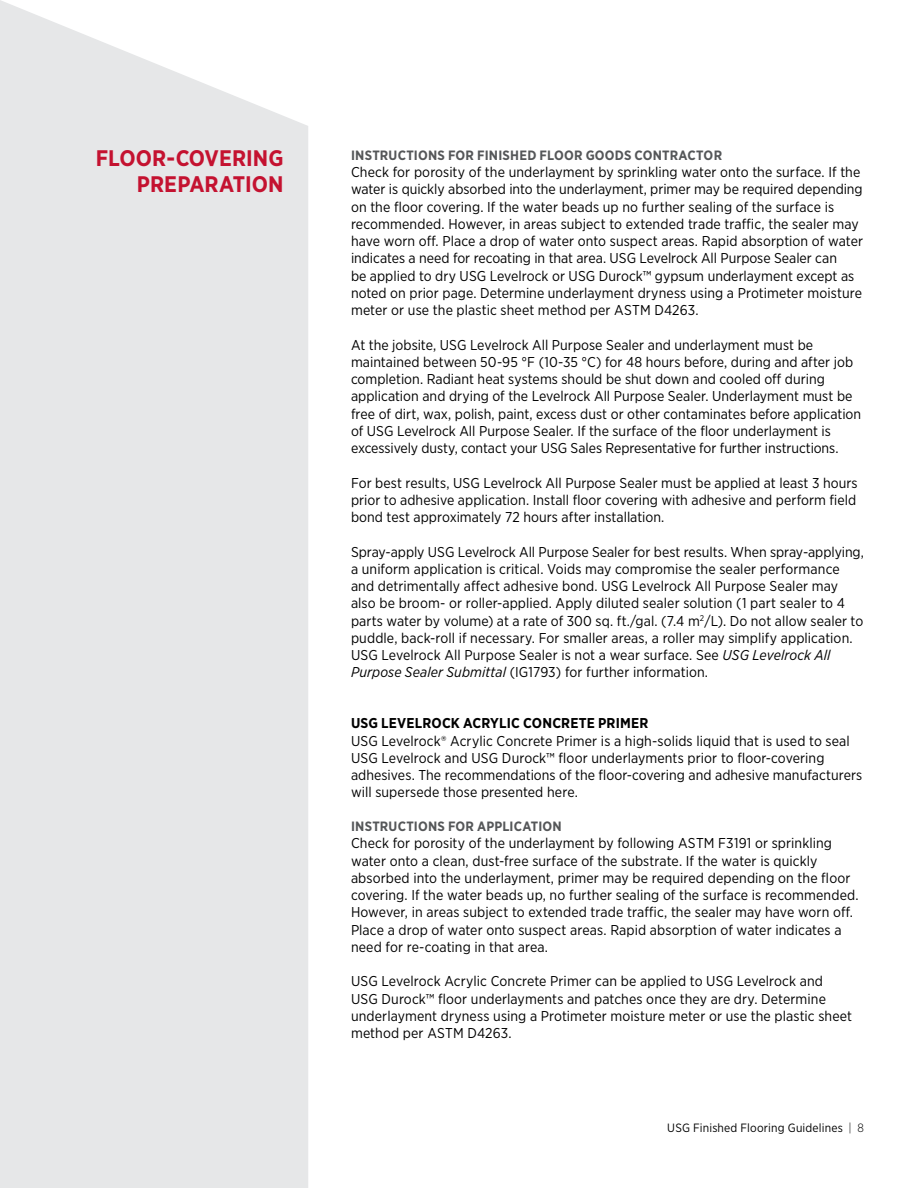
<style>
.page{position:relative;width:918px;height:1188px;background:#fff}
.page>*{position:absolute;margin:0;border:0;box-sizing:border-box;transform-origin:0 0}
.t1{font:700 22.5px/25.5px "Gotham Narrow";color:#c41230;text-align:right}
.t2{font:14.25px/17.2px "Gotham Narrow";letter-spacing:.005em;color:#000}
.t3{font:700 14.25px "Gotham Narrow";letter-spacing:.01em;color:#000}
.t4{font:700 13.5px "Gotham Narrow";letter-spacing:.015em;color:#555759}
.t5{font:12px "Gotham Narrow";letter-spacing:.015em;color:#000}
.s1{font-style:italic}
.s2{font-weight:300}
</style>
<div class="page">
<div style="left:0;top:0;width:308px;height:1188px;background:#e6e7e8"></div>
<h1 class="t1" style="left:96px;top:146px;width:189px">FLOOR-COVERING<br>PREPARATION</h1>
<p class="t4" style="left:351px;top:146px;width:373px">INSTRUCTIONS FOR FINISHED FLOOR GOODS CONTRACTOR</p>
<p class="t2" style="left:351px;top:163px;width:514px">Check for porosity of the underlayment by sprinkling water onto the surface. If the water is quickly absorbed into the underlayment, primer may be required depending on the floor covering. If the water beads up no further sealing of the surface is recommended. However, in areas subject to extended trade traffic, the sealer may have worn off. Place a drop of water onto suspect areas. Rapid absorption of water indicates a need for recoating in that area. USG Levelrock All Purpose Sealer can<br>be applied to dry USG Levelrock or USG Durock™ gypsum underlayment except as noted on prior page. Determine underlayment dryness using a Protimeter moisture meter or use the plastic sheet method per ASTM D4263.</p>
<p class="t2" style="left:351px;top:336px;width:512px">At the jobsite, USG Levelrock All Purpose Sealer and underlayment must be maintained between 50-95 °F (10-35 °C) for 48 hours before, during and after job completion. Radiant heat systems should be shut down and cooled off during application and drying of the Levelrock All Purpose Sealer. Underlayment must be free of dirt, wax, polish, paint, excess dust or other contaminates before application of USG Levelrock All Purpose Sealer. If the surface of the floor underlayment is excessively dusty, contact your USG Sales Representative for further instructions.</p>
<p class="t2" style="left:351px;top:474px;width:508px;text-align:justify">For best results, USG Levelrock All Purpose Sealer must be applied at least 3 hours prior to adhesive application. Install floor covering with adhesive and perform field bond test approximately 72 hours after installation.</p>
<p class="t2" style="left:351px;top:543px;width:515px">Spray-apply USG Levelrock All Purpose Sealer for best results. When spray-applying, a uniform application is critical. Voids may compromise the sealer performance and detrimentally affect adhesive bond. USG Levelrock All Purpose Sealer may also be broom- or roller-applied. Apply diluted sealer solution (1 part sealer to 4 parts water by volume) at a rate of 300 sq. ft./gal. (7.4 m<sup>2</sup>/L). Do not allow sealer to puddle, back-roll if necessary. For smaller areas, a roller may simplify application.<br>USG Levelrock All Purpose Sealer is not a wear surface. See <span class="s1">USG Levelrock All Purpose Sealer Submittal</span> (IG1793) for further information.</p>
<p class="t3" style="left:351px;top:714px;width:299px">USG LEVELROCK ACRYLIC CONCRETE PRIMER</p>
<p class="t2" style="left:351px;top:732px;width:513px">USG Levelrock® Acrylic Concrete Primer is a high-solids liquid that is used to seal USG Levelrock and USG Durock™ floor underlayments prior to floor-covering adhesives. The recommendations of the floor-covering and adhesive manufacturers will supersede those presented here.</p>
<p class="t4" style="left:351px;top:818px;width:212px">INSTRUCTIONS FOR APPLICATION</p>
<p class="t2" style="left:351px;top:834px;width:509px">Check for porosity of the underlayment by following ASTM F3191 or sprinkling water onto a clean, dust-free surface of the substrate. If the water is quickly absorbed into the underlayment, primer may be required depending on the floor covering. If the water beads up, no further sealing of the surface is recommended.<br>However, in areas subject to extended trade traffic, the sealer may have worn off.<br>Place a drop of water onto suspect areas. Rapid absorption of water indicates a need for re-coating in that area.</p>
<p class="t2" style="left:351px;top:972px;width:503px">USG Levelrock Acrylic Concrete Primer can be applied to USG Levelrock and USG Durock™ floor underlayments and patches once they are dry. Determine underlayment dryness using a Protimeter moisture meter or use the plastic sheet method per ASTM D4263.</p>
<p class="t5" style="left:667px;top:1120px;width:198px">USG Finished Flooring Guidelines <span class="s2">| 8</span></p>
</div>
